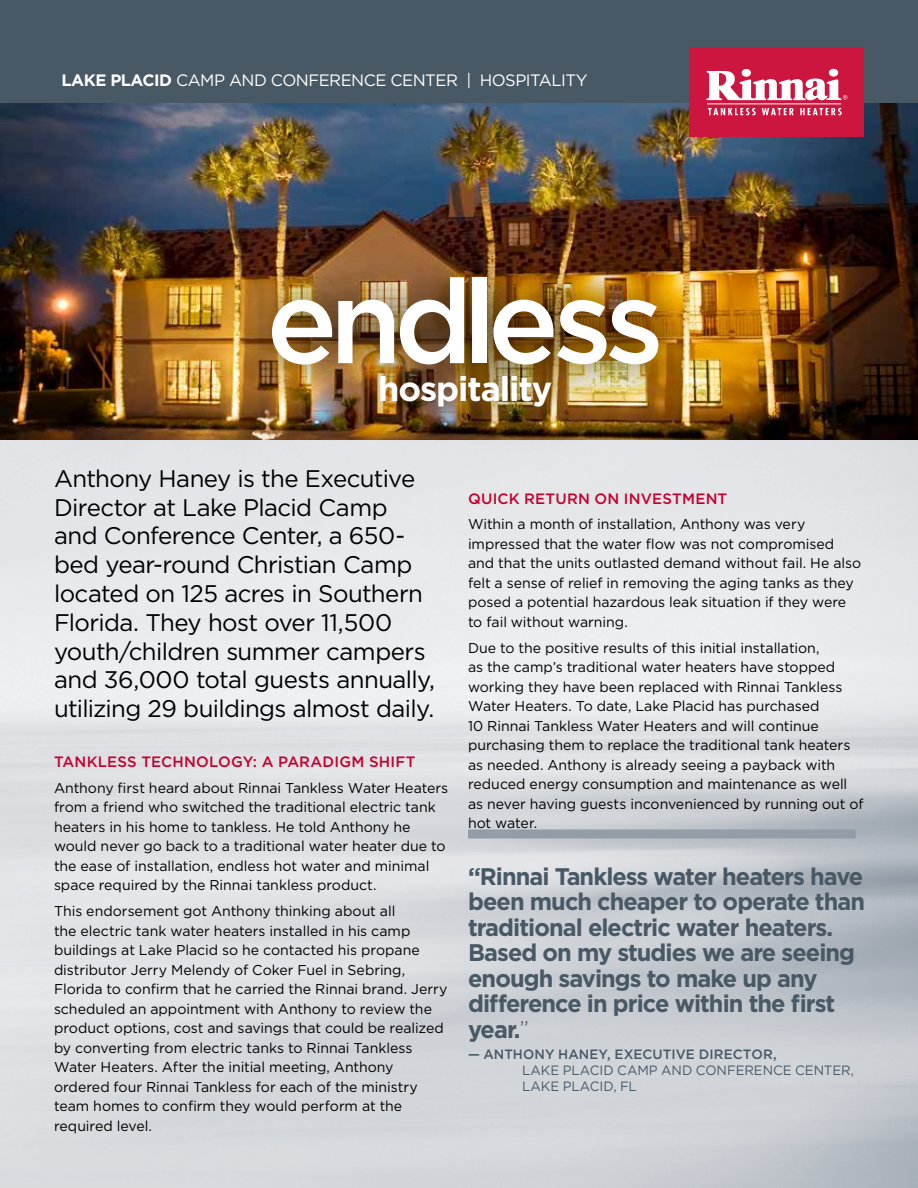
<style>
.page{position:relative;width:918px;height:1188px;background:#fff}
.page>*{position:absolute;margin:0;border:0;box-sizing:border-box;transform-origin:0 0}
.t1{font:500 117.75px "Gotham";letter-spacing:-.07em;color:#fff}
.t2{font:700 34.2px "Gotham";letter-spacing:-.03em;color:#fff}
.t3{font:24px/28.8px "Gotham";letter-spacing:-.025em;color:#000}
.t4{font:700 24px/25.5px "Gotham";letter-spacing:-.04em;color:#485865}
.t5{font:16.5px "Gotham";letter-spacing:-.03em;color:#fff}
.t6{font:500 15px "Gotham";letter-spacing:.015em;color:#c10230}
.t7{font:14.25px/19.5px "Gotham";color:#000}
.t8{font:13.5px/16.2px "Gotham";letter-spacing:-.005em;color:#485865}
.t9{font:500 13.5px "Gotham";letter-spacing:.005em;color:#485865}
.s1{font-weight:700}
.s2{font-weight:300}
</style>
<div class="page">
<img style="left:0;top:103px;width:918px;height:337px">
<div style="left:0;top:0;width:918px;height:103px;background:#485865"></div>
<div style="left:228px;top:233px;width:474px;height:214px;background:#000;opacity:.88"></div>
<div style="left:689px;top:47px;width:175px;height:90px;background:#cd163f"></div>
<div style="left:829px;top:69px;width:9px;height:8px;background:#fff;border-radius:50%"></div>
<div style="left:742px;top:69px;width:9px;height:8px;background:#fff;border-radius:50%"></div>
<svg style="left:706px;top:71px;width:141px;height:29px"></svg>
<hr style="left:707px;top:104px;width:134px;height:1px;background:#fff">
<svg style="left:708px;top:108px;width:48px;height:7px"></svg>
<svg style="left:762px;top:108px;width:32px;height:7px"></svg>
<svg style="left:800px;top:108px;width:42px;height:7px"></svg>
<div style="left:468px;top:830px;width:388px;height:8px;background:#939da7"></div>
<p class="t5" style="left:62px;top:70px;width:527px"><span class="s1">LAKE PLACID</span> CAMP AND CONFERENCE CENTER | HOSPITALITY</p>
<h1 class="t1" style="left:266px;top:244px;width:399px">endless</h1>
<h2 class="t2" style="left:378px;top:366px;width:176px">hospitality</h2>
<p class="t3" style="left:54px;top:463px;width:383px">Anthony Haney is the Executive<br>Director at Lake Placid Camp and Conference Center, a 650- bed year-round Christian Camp located on 125 acres in Southern<br>Florida. They host over 11,500 youth/children summer campers and 36,000 total guests annually, utilizing 29 buildings almost daily.</p>
<p class="t6" style="left:54px;top:752px;width:363px">TANKLESS TECHNOLOGY: A PARADIGM SHIFT</p>
<p class="t7" style="left:54px;top:778px;width:396px">Anthony first heard about Rinnai Tankless Water Heaters from a friend who switched the traditional electric tank heaters in his home to tankless. He told Anthony he would never go back to a traditional water heater due to the ease of installation, endless hot water and minimal space required by the Rinnai tankless product.</p>
<p class="t7" style="left:54px;top:901px;width:395px">This endorsement got Anthony thinking about all<br>the electric tank water heaters installed in his camp buildings at Lake Placid so he contacted his propane distributor Jerry Melendy of Coker Fuel in Sebring, Florida to confirm that he carried the Rinnai brand. Jerry scheduled an appointment with Anthony to review the product options, cost and savings that could be realized by converting from electric tanks to Rinnai Tankless Water Heaters. After the initial meeting, Anthony ordered four Rinnai Tankless for each of the ministry team homes to confirm they would perform at the required level.</p>
<p class="t6" style="left:468px;top:488px;width:261px">QUICK RETURN ON INVESTMENT</p>
<p class="t7" style="left:468px;top:514px;width:395px">Within a month of installation, Anthony was very impressed that the water flow was not compromised and that the units outlasted demand without fail. He also felt a sense of relief in removing the aging tanks as they posed a potential hazardous leak situation if they were to fail without warning.</p>
<p class="t7" style="left:468px;top:638px;width:397px">Due to the positive results of this initial installation,<br>as the camp’s traditional water heaters have stopped working they have been replaced with Rinnai Tankless Water Heaters. To date, Lake Placid has purchased<br>10 Rinnai Tankless Water Heaters and will continue purchasing them to replace the traditional tank heaters as needed. Anthony is already seeing a payback with reduced energy consumption and maintenance as well as never having guests inconvenienced by running out of hot water.</p>
<h3 class="t4" style="left:468px;top:863px;width:398px">“Rinnai Tankless water heaters have been much cheaper to operate than traditional electric water heaters.<br>Based on my studies we are seeing enough savings to make up any difference in price within the first year.<span class="s2">”</span></h3>
<p class="t9" style="left:468px;top:1045px;width:310px">— ANTHONY HANEY, EXECUTIVE DIRECTOR,</p>
<p class="t8" style="left:522px;top:1062px;width:333px">LAKE PLACID CAMP AND CONFERENCE CENTER,<br>LAKE PLACID, FL</p>
</div>
